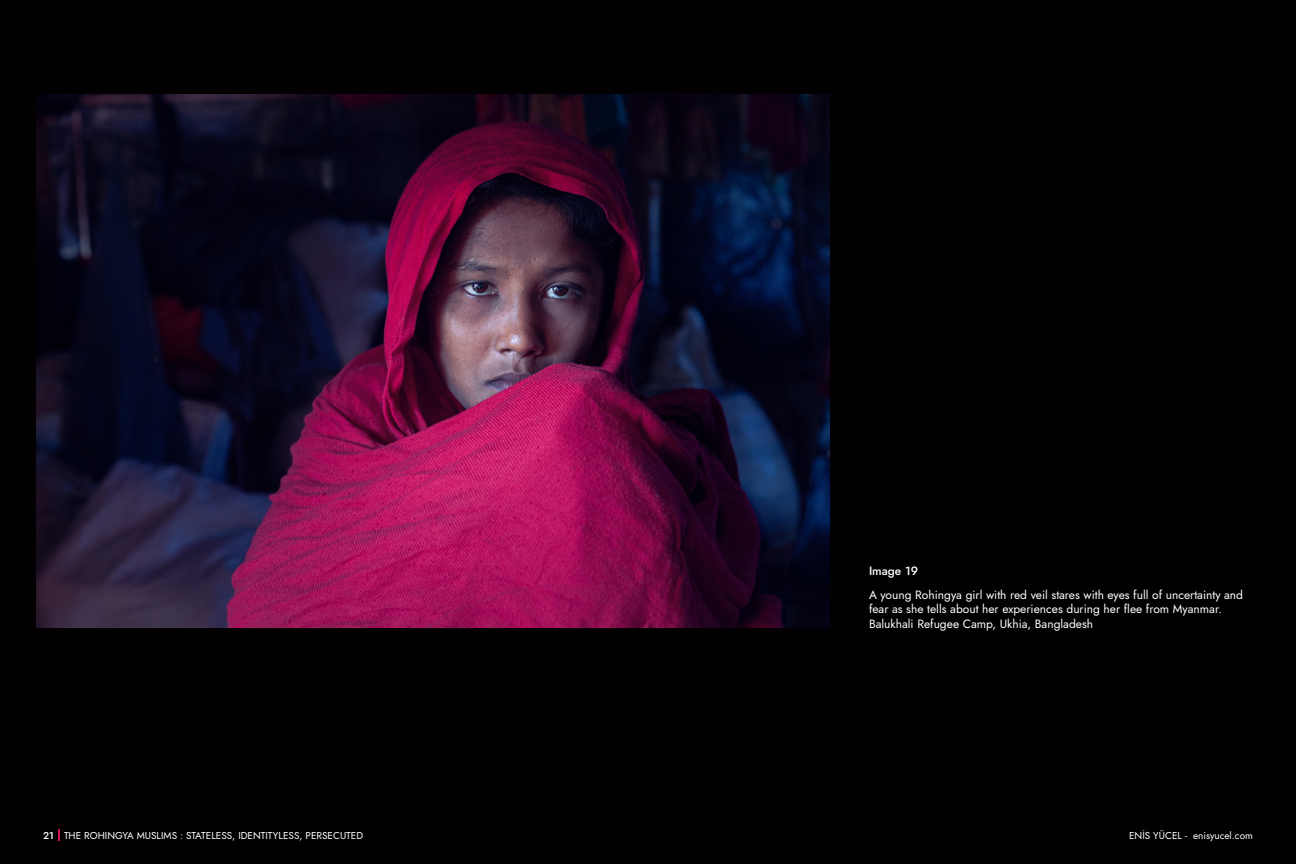
<style>
.page{position:relative;width:1296px;height:864px;background:#020000}
.page>*{position:absolute;margin:0;border:0;box-sizing:border-box;transform-origin:0 0}
.t1{font:12px/14.4px "Jost";color:#fff}
.t2{font:500 12px "Jost";color:#fff}
.t3{font:10px "Jost";color:#fff}
.s1{font-weight:500}
</style>
<div class="page">
<svg style="left:58px;top:829px;width:1px;height:12px"></svg>
<img style="left:36px;top:94px;width:793px;height:534px">
<p class="t2" style="left:869px;top:562px;width:51px">Image 19</p>
<p class="t1" style="left:869px;top:587px;width:376px">A young Rohingya girl with red veil stares with eyes full of uncertainty and fear as she tells about her experiences during her flee from Myanmar.<br>Balukhali Refugee Camp, Ukhia, Bangladesh</p>
<p class="t3" style="left:43px;top:829px;width:321px"><span class="s1">21</span> THE ROHINGYA MUSLIMS : STATELESS, IDENTITYLESS, PERSECUTED</p>
<p class="t3" style="left:1129px;top:828px;width:125px">ENİS YÜCEL - enisyucel.com</p>
</div>
